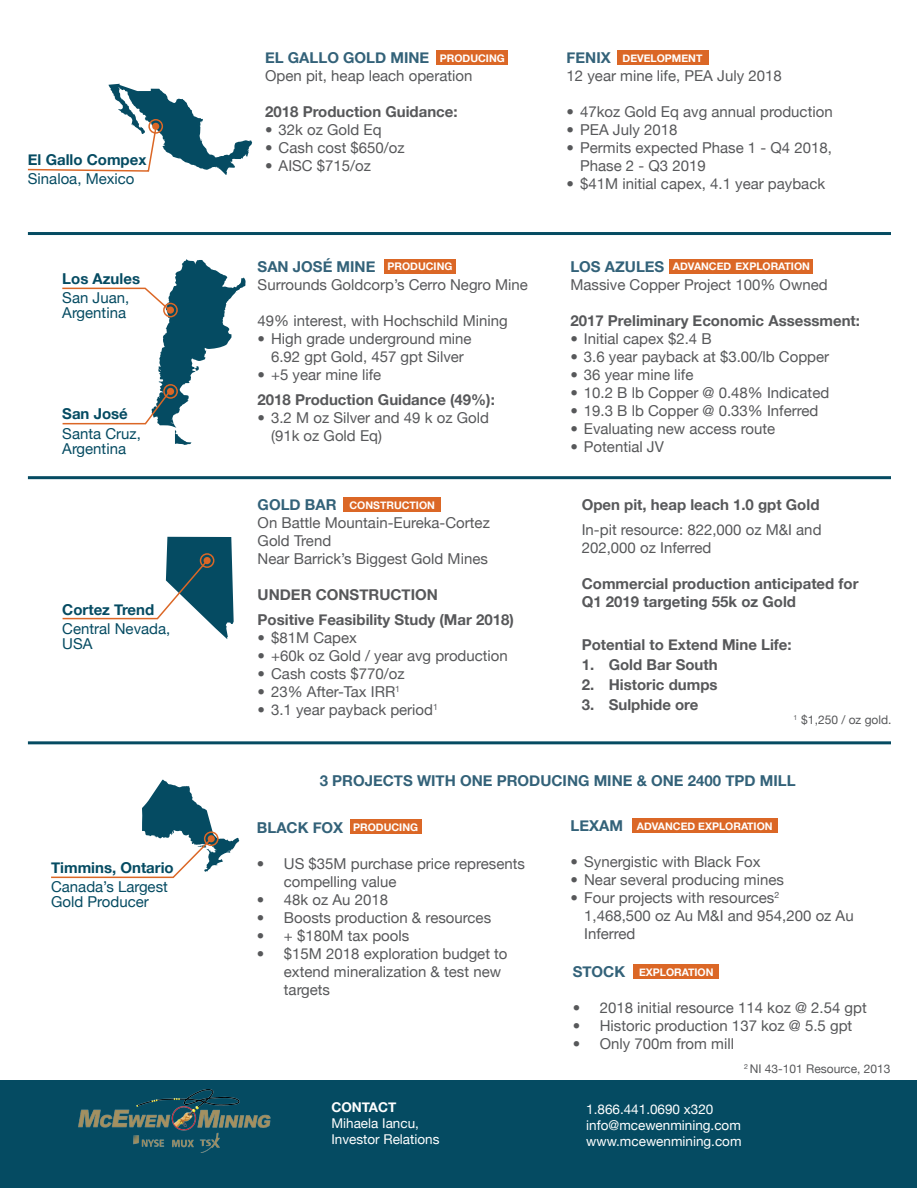
<style>
.page{position:relative;width:918px;height:1188px;background:#fff}
.page>*{position:absolute;margin:0;border:0;box-sizing:border-box;transform-origin:0 0}
.t1{font:15px/18px "Helvetica Neue";color:#57585a}
.t2{font:700 15px/18px "Helvetica Neue";color:#57585a}
.t3{font:700 15px "Helvetica Neue";color:#336279}
.t4{font:15px "Helvetica Neue";color:#054b62}
.t5{font:700 15px "Helvetica Neue";color:#054b62}
.t6{font:13.5px/16.2px "Helvetica Neue";color:#fff}
.t7{font:12px "Helvetica Neue";color:#57585a}
.t8{font:700 10.5px "Helvetica Neue";color:#fff}
.t9{font:700 10.5px "Helvetica Neue";color:#fff}
.s1{font-weight:700;color:#336279}
.s2{font-weight:700}
</style>
<div class="page">
<div style="left:1px;top:1080px;width:916px;height:108px;background:#054b62"></div>
<img style="left:78px;top:1090px;width:193px;height:63px">
<hr style="left:28px;top:232px;width:863px;height:3px;background:#054b62">
<hr style="left:28px;top:476px;width:863px;height:3px;background:#054b62">
<hr style="left:28px;top:741px;width:863px;height:3px;background:#054b62">
<div style="left:436px;top:50px;width:72px;height:15px;background:#db6726"></div>
<div style="left:617px;top:50px;width:91px;height:15px;background:#db6726"></div>
<div style="left:343px;top:497px;width:98px;height:15px;background:#db6726"></div>
<div style="left:632px;top:818px;width:145px;height:15px;background:#db6726"></div>
<div style="left:384px;top:259px;width:72px;height:14px;background:#db6726"></div>
<div style="left:350px;top:819px;width:72px;height:15px;background:#db6726"></div>
<div style="left:633px;top:964px;width:86px;height:15px;background:#db6726"></div>
<div style="left:670px;top:259px;width:143px;height:14px;background:#db6726"></div>
<svg style="left:27px;top:84px;width:225px;height:91px"></svg>
<svg style="left:62px;top:259px;width:184px;height:186px"></svg>
<svg style="left:62px;top:537px;width:172px;height:102px"></svg>
<svg style="left:51px;top:779px;width:188px;height:100px"></svg>
<p class="t5" style="left:28px;top:150px;width:120px">El Gallo Compex</p>
<p class="t4" style="left:28px;top:170px;width:108px">Sinaloa, Mexico</p>
<p class="t5" style="left:62px;top:269px;width:79px">Los Azules</p>
<p class="t4" style="left:62px;top:289px;width:68px">San Juan,</p>
<p class="t4" style="left:62px;top:304px;width:65px">Argentina</p>
<p class="t5" style="left:62px;top:405px;width:67px">San José</p>
<p class="t4" style="left:62px;top:425px;width:80px">Santa Cruz,</p>
<p class="t4" style="left:62px;top:440px;width:65px">Argentina</p>
<p class="t5" style="left:62px;top:600px;width:93px">Cortez Trend</p>
<p class="t4" style="left:62px;top:620px;width:110px">Central Nevada,</p>
<p class="t4" style="left:62px;top:635px;width:32px">USA</p>
<p class="t5" style="left:51px;top:858px;width:124px">Timmins, Ontario</p>
<p class="t4" style="left:51px;top:878px;width:118px">Canada’s Largest</p>
<p class="t4" style="left:51px;top:893px;width:99px">Gold Producer</p>
<p class="t3" style="left:265px;top:49px;width:166px">EL GALLO GOLD MINE</p>
<p class="t1" style="left:265px;top:67px;width:209px">Open pit, heap leach operation</p>
<p class="t2" style="left:265px;top:103px;width:194px">2018 Production Guidance:</p>
<p class="t1" style="left:265px;top:121px;width:118px">• 32k oz Gold Eq</p>
<p class="t1" style="left:265px;top:139px;width:141px">• Cash cost $650/oz</p>
<p class="t1" style="left:265px;top:157px;width:107px">• AISC $715/oz</p>
<p class="t3" style="left:567px;top:49px;width:46px">FENIX</p>
<p class="t1" style="left:567px;top:67px;width:217px">12 year mine life, PEA July 2018</p>
<p class="t1" style="left:567px;top:103px;width:268px">• 47koz Gold Eq avg annual production</p>
<p class="t1" style="left:567px;top:121px;width:112px">• PEA July 2018</p>
<p class="t1" style="left:580px;top:139px;width:253px;text-indent:-14px">• Permits expected Phase 1 - Q4 2018,<br>Phase 2 - Q3 2019</p>
<p class="t1" style="left:567px;top:175px;width:260px">• $41M initial capex, 4.1 year payback</p>
<p class="t8" style="left:440px;top:52px;width:66px">PRODUCING</p>
<p class="t8" style="left:623px;top:52px;width:81px">DEVELOPMENT</p>
<p class="t3" style="left:258px;top:257px;width:119px">SAN JOSÉ MINE</p>
<p class="t1" style="left:258px;top:275px;width:272px">Surrounds Goldcorp’s Cerro Negro Mine</p>
<p class="t1" style="left:258px;top:311px;width:252px">49% interest, with Hochschild Mining</p>
<p class="t1" style="left:258px;top:329px;width:215px;text-align:center">• High grade underground mine<br>6.92 gpt Gold, 457 gpt Silver</p>
<p class="t1" style="left:258px;top:365px;width:125px">• +5 year mine life</p>
<p class="t2" style="left:258px;top:390px;width:239px">2018 Production Guidance (49%):</p>
<p class="t1" style="left:271px;top:408px;width:219px;text-indent:-14px">• 3.2 M oz Silver and 49 k oz Gold (91k oz Gold Eq)</p>
<p class="t8" style="left:388px;top:260px;width:66px">PRODUCING</p>
<p class="t3" style="left:258px;top:496px;width:80px">GOLD BAR</p>
<p class="t1" style="left:258px;top:514px;width:234px">On Battle Mountain-Eureka-Cortez</p>
<p class="t1" style="left:258px;top:532px;width:75px">Gold Trend</p>
<p class="t1" style="left:258px;top:550px;width:232px">Near Barrick’s Biggest Gold Mines</p>
<p class="t2" style="left:258px;top:585px;width:182px">UNDER CONSTRUCTION</p>
<p class="t2" style="left:258px;top:610px;width:258px">Positive Feasibility Study (Mar 2018)</p>
<p class="t1" style="left:258px;top:628px;width:101px">• $81M Capex</p>
<p class="t1" style="left:258px;top:646px;width:252px">• +60k oz Gold / year avg production</p>
<p class="t1" style="left:258px;top:664px;width:149px">• Cash costs $770/oz</p>
<p class="t1" style="left:258px;top:682px;width:144px">• 23% After-Tax IRR<sup>1</sup></p>
<p class="t1" style="left:258px;top:700px;width:182px">• 3.1 year payback period<sup>1</sup></p>
<p class="t9" style="left:349px;top:499px;width:87px">CONSTRUCTION</p>
<p class="t1" style="left:570px;top:257px;width:259px"><span class="s1">LOS AZULES<br></span>Massive Copper Project 100% Owned</p>
<p class="t2" style="left:570px;top:311px;width:291px">2017 Preliminary Economic Assessment:</p>
<p class="t1" style="left:570px;top:329px;width:143px">• Initial capex $2.4 B</p>
<p class="t1" style="left:570px;top:347px;width:260px">• 3.6 year payback at $3.00/lb Copper</p>
<p class="t1" style="left:570px;top:365px;width:124px">• 36 year mine life</p>
<p class="t1" style="left:570px;top:383px;width:260px">• 10.2 B lb Copper @ 0.48% Indicated</p>
<p class="t1" style="left:570px;top:401px;width:250px">• 19.3 B lb Copper @ 0.33% Inferred</p>
<p class="t1" style="left:570px;top:419px;width:206px">• Evaluating new access route</p>
<p class="t1" style="left:570px;top:437px;width:95px">• Potential JV</p>
<p class="t8" style="left:673px;top:260px;width:139px">ADVANCED EXPLORATION</p>
<p class="t2" style="left:582px;top:495px;width:239px">Open pit, heap leach 1.0 gpt Gold</p>
<p class="t1" style="left:582px;top:520px;width:241px">In-pit resource: 822,000 oz M&amp;I and<br>202,000 oz Inferred</p>
<p class="t2" style="left:582px;top:574px;width:278px">Commercial production anticipated for<br>Q1 2019 targeting 55k oz Gold</p>
<p class="t2" style="left:582px;top:635px;width:211px">Potential to Extend Mine Life:</p>
<p class="t2" style="left:582px;top:655px;width:137px">1. Gold Bar South</p>
<p class="t2" style="left:582px;top:675px;width:137px">2. Historic dumps</p>
<p class="t2" style="left:582px;top:696px;width:118px">3. Sulphide ore</p>
<p class="t7" style="left:794px;top:713px;width:100px"><sup>1</sup> $1,250 / oz gold.</p>
<p class="t3" style="left:320px;top:772px;width:477px">3 PROJECTS WITH ONE PRODUCING MINE &amp; ONE 2400 TPD MILL</p>
<p class="t3" style="left:257px;top:818px;width:88px">BLACK FOX</p>
<p class="t1" style="left:284px;top:854px;width:243px;text-indent:-27px">• US $35M purchase price represents compelling value</p>
<p class="t1" style="left:257px;top:890px;width:133px">• 48k oz Au 2018</p>
<p class="t1" style="left:257px;top:908px;width:236px">• Boosts production &amp; resources</p>
<p class="t1" style="left:257px;top:926px;width:154px">• + $180M tax pools</p>
<p class="t1" style="left:284px;top:944px;width:225px;text-indent:-27px">• $15M 2018 exploration budget to extend mineralization &amp; test new targets</p>
<p class="t8" style="left:353px;top:820px;width:66px">PRODUCING</p>
<p class="t3" style="left:571px;top:817px;width:54px">LEXAM</p>
<p class="t1" style="left:571px;top:853px;width:192px">• Synergistic with Black Fox</p>
<p class="t1" style="left:571px;top:871px;width:215px">• Near several producing mines</p>
<p class="t1" style="left:584px;top:889px;width:271px;text-indent:-14px">• Four projects with resources<sup>2<br></sup>1,468,500 oz Au M&amp;I and 954,200 oz Au<br>Inferred</p>
<p class="t8" style="left:637px;top:819px;width:124px">ADVANC ED EXPLORATION</p>
<p class="t3" style="left:573px;top:962px;width:54px">STOCK</p>
<p class="t1" style="left:573px;top:998px;width:296px">• 2018 initial resource 114 koz @ 2.54 gpt</p>
<p class="t1" style="left:573px;top:1016px;width:281px">• Historic production 137 koz @ 5.5 gpt</p>
<p class="t1" style="left:573px;top:1034px;width:163px">• Only 700m from mill</p>
<p class="t8" style="left:639px;top:966px;width:76px">EXPLORATION</p>
<p class="t7" style="left:744px;top:1062px;width:148px"><sup>2</sup> NI 43-101 Resource, 2013</p>
<p class="t6" style="left:331px;top:1099px;width:110px"><span class="s2">CONTACT<br></span>Mihaela Iancu,<br>Investor Relations</p>
<p class="t6" style="left:586px;top:1101px;width:157px">1.866.441.0690 x320 info@mcewenmining.com www.mcewenmining.com</p>
</div>
